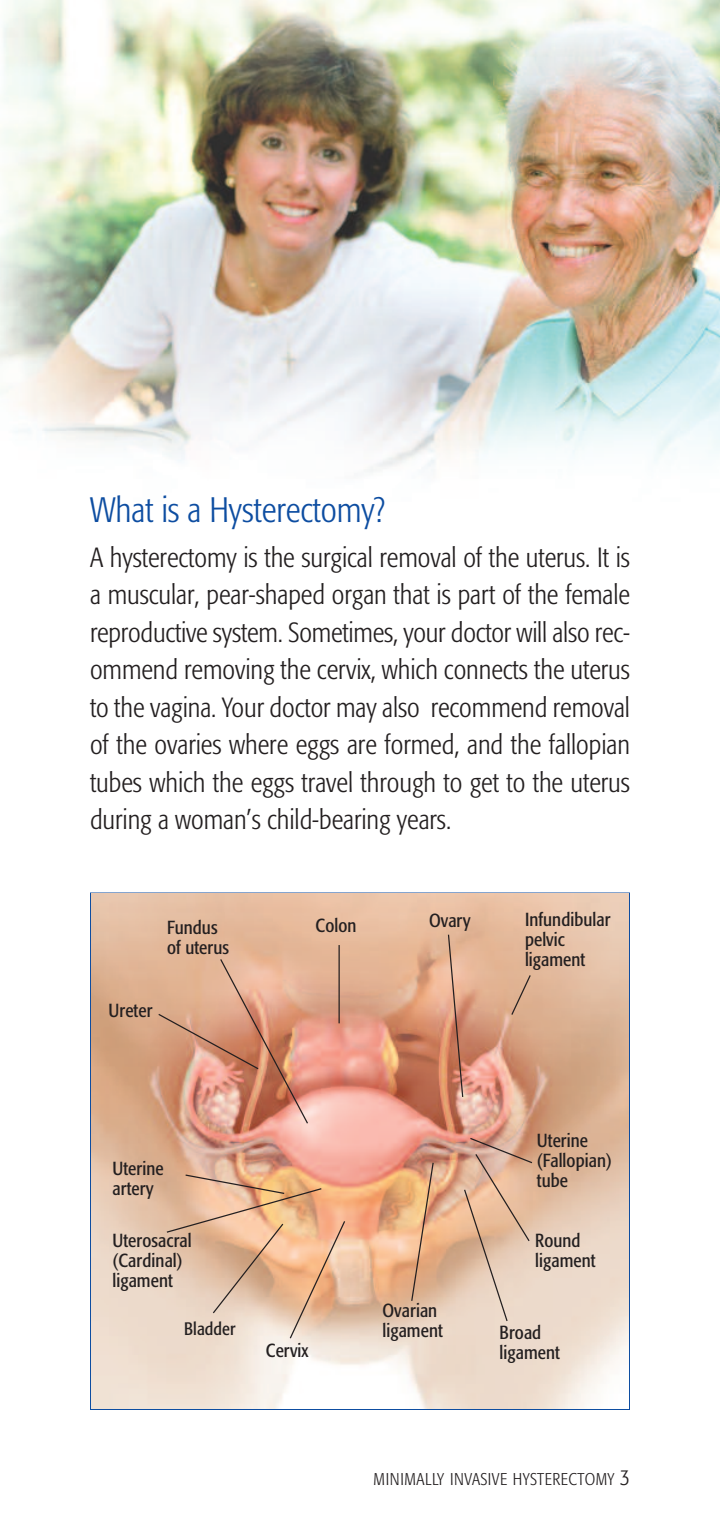
<style>
.page{position:relative;width:720px;height:1530px;background:#fff}
.page>*{position:absolute;margin:0;border:0;box-sizing:border-box;transform-origin:0 0}
.t1{font:300 condensed 35px "Formata";color:#0d4da1}
.t2{font:300 condensed 27.5px/37.5px "Formata";color:#231f20;text-align:justify}
.t3{font:condensed 18.75px/20px "Formata";letter-spacing:.005em;color:#231f20}
.t4{font:condensed 18px "Formata";letter-spacing:.005em;color:#231f20}
.t5{font:300 condensed 17px "Formata";letter-spacing:.03em;color:#231f20}
.s1{font-size:22.5px}
</style>
<div class="page">
<img style="left:0;top:0;width:720px;height:472px">
<img style="left:91px;top:894px;width:538px;height:515px">
<svg style="left:157px;top:958px;width:152px;height:167px;background:#d89b81"></svg>
<hr style="left:339px;top:945px;width:1px;height:78px;background:#231f20">
<svg style="left:447px;top:933px;width:17px;height:165px;background:#cb8f75"></svg>
<svg style="left:510px;top:974px;width:22px;height:42px"></svg>
<svg style="left:463px;top:1137px;width:71px;height:186px;background:#dfbca4"></svg>
<svg style="left:410px;top:1161px;width:25px;height:141px;background:#dda97f"></svg>
<svg style="left:165px;top:1174px;width:181px;height:166px;background:#e5bd9e"></svg>
<p class="t1" style="left:90px;top:496px;width:297px">What is a Hysterectomy?</p>
<p class="t2" style="left:90px;top:541px;width:542px">A hysterectomy is the surgical removal of the uterus. It is a muscular, pear-shaped organ that is part of the female reproductive system. Sometimes, your doctor will also rec&shy;ommend removing the cervix, which connects the uterus to the vagina. Your doctor may also recommend removal of the ovaries where eggs are formed, and the fallopian tubes which the eggs travel through to get to the uterus during a woman’s child-bearing years.</p>
<p class="t3" style="left:108px;top:1002px;width:46px">Ureter</p>
<p class="t3" style="left:167px;top:919px;width:64px">Fundus of uterus</p>
<p class="t3" style="left:316px;top:917px;width:42px">Colon</p>
<p class="t3" style="left:429px;top:912px;width:43px">Ovary</p>
<p class="t3" style="left:525px;top:911px;width:87px">Infundibular pelvic ligament</p>
<p class="t3" style="left:113px;top:1160px;width:53px">Uterine artery</p>
<p class="t3" style="left:113px;top:1231px;width:81px">Uterosacral (Cardinal) ligament</p>
<p class="t4" style="left:184px;top:1321px;width:53px">Bladder</p>
<p class="t3" style="left:266px;top:1342px;width:44px">Cervix</p>
<p class="t3" style="left:537px;top:1132px;width:77px">Uterine (Fallopian) tube</p>
<p class="t3" style="left:383px;top:1302px;width:62px">Ovarian ligament</p>
<p class="t3" style="left:535px;top:1231px;width:62px">Round ligament</p>
<p class="t3" style="left:500px;top:1324px;width:62px">Broad ligament</p>
<p class="t5" style="left:373px;top:1472px;width:258px">MINIMALLY INVASIVE HYSTERECTOMY <span class="s1">3</span></p>
</div>
